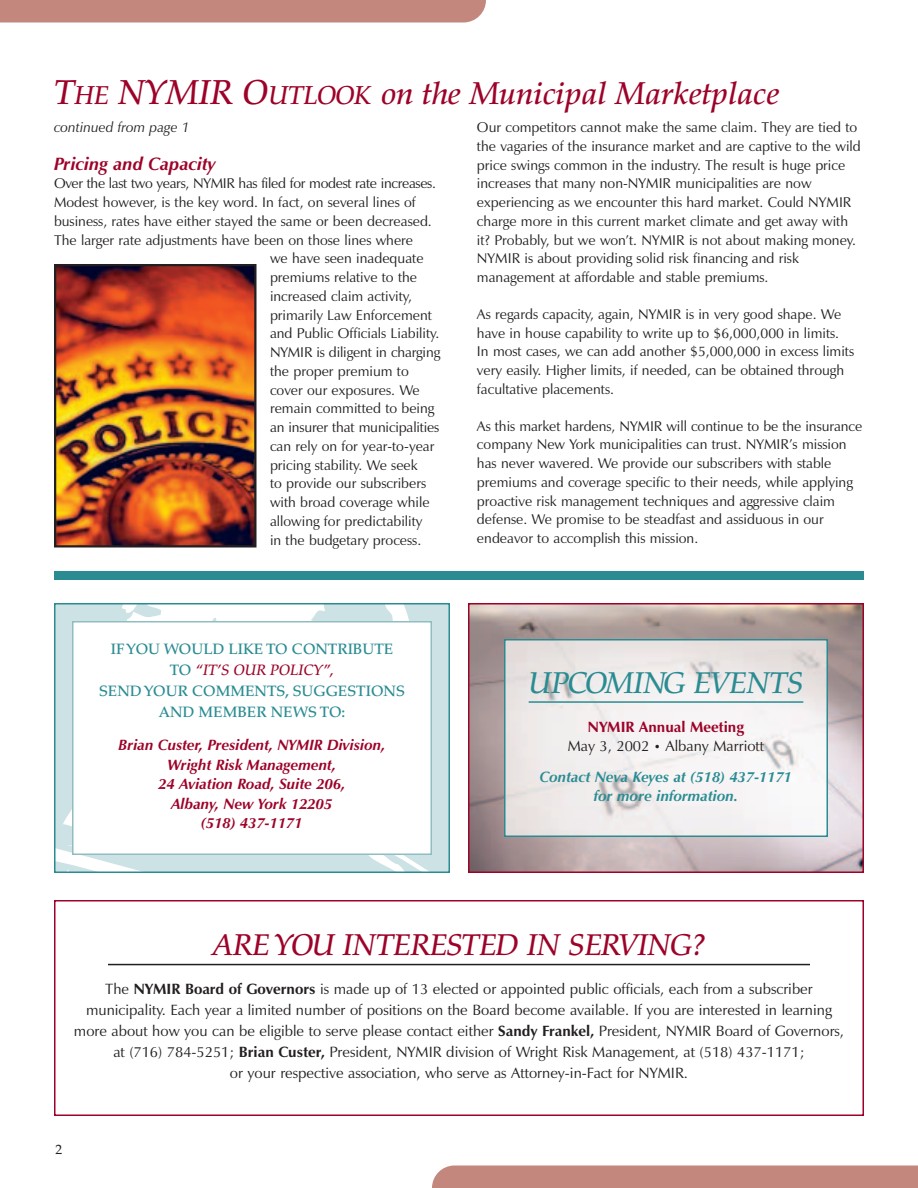
<style>
.page{position:relative;width:918px;height:1188px;background:#fff}
.page>*{position:absolute;margin:0;border:0;box-sizing:border-box;transform-origin:0 0}
.t1{font:italic 500 31.5px "Palatino";color:#9d0228}
.t2{font:italic 500 30px "Palatino";color:#9d0228}
.t3{font:italic 500 30px "Palatino";letter-spacing:-.015em;color:#2a8c92}
.t4{font:italic 700 18px "Zapf Humanist 601 BT";color:#9d0228}
.t5{font:15px/21px "Zapf Humanist 601 BT";color:#231f20;text-align:center}
.t6{font:italic 700 15px/19.5px "Zapf Humanist 601 BT";color:#9d0228;text-align:center}
.t7{font:500 15px/21px "Palatino";color:#2a8c92;text-align:center}
.t8{font:italic 700 15px/18.5px "Zapf Humanist 601 BT";color:#2a8c92;text-align:center}
.t9{font:14.25px/18.8px "Zapf Humanist 601 BT";color:#231f20}
.t10{font:14.25px "Zapf Humanist 601 BT";letter-spacing:-.02em;color:#231f20}
.t11{font:italic 14.25px "Zapf Humanist 601 BT";color:#231f20}
.t12{font:13.5px "Palatino";color:#231f20}
.s1{font-size:34.5px}
.s2{font-size:25.8px}
.s3{font-style:italic;color:#9d0228}
.s4{font-weight:700;color:#9d0228}
.s5{font-size:12px}
.s6{font-weight:700}
</style>
<div class="page">
<div style="left:432px;top:1166px;width:486px;height:22px;background:#c3877e"></div>
<div style="left:0;top:0;width:486px;height:22px;background:#c3877e"></div>
<hr style="left:108px;top:964px;width:702px;height:1px;background:#231f20">
<div style="left:54px;top:900px;width:810px;height:216px;border:2px solid #9d0228"></div>
<div style="left:54px;top:572px;width:810px;height:8px;background:#2a8c92"></div>
<svg style="left:57px;top:606px;width:390px;height:264px;fill:#cde2e4"></svg>
<div style="left:54px;top:603px;width:396px;height:270px;border:2px solid #2a8c92"></div>
<div style="left:73px;top:622px;width:358px;height:232px;background:#fff"></div>
<div style="left:72px;top:621px;width:360px;height:234px;border:2px solid #90bdc2"></div>
<img style="left:57px;top:267px;width:197px;height:278px">
<div style="left:54px;top:264px;width:203px;height:284px;border:2px solid #231f20"></div>
<img style="left:471px;top:606px;width:390px;height:264px">
<div style="left:468px;top:603px;width:396px;height:270px;border:2px solid #9d0228"></div>
<svg style="left:503px;top:638px;width:326px;height:200px"></svg>
<h1 class="t1" style="left:54px;top:81px;width:727px"><span class="s1">T</span><span class="s2">HE</span> <span class="s1">NYMIR O</span><span class="s2">UTLOOK</span> on the Municipal Marketplace</h1>
<p class="t11" style="left:54px;top:122px;width:137px">continued from page 1</p>
<p class="t4" style="left:54px;top:157px;width:163px">Pricing and Capacity</p>
<p class="t10" style="left:54px;top:178px;width:383px">Over the last two years, NYMIR has filed for modest rate increases.</p>
<p class="t9" style="left:54px;top:194px;width:363px">Modest however, is the key word. In fact, on several lines of</p>
<p class="t9" style="left:54px;top:213px;width:379px">business, rates have either stayed the same or been decreased.</p>
<p class="t9" style="left:54px;top:232px;width:361px">The larger rate adjustments have been on those lines where</p>
<p class="t9" style="left:270px;top:251px;width:155px">we have seen inadequate</p>
<p class="t9" style="left:270px;top:269px;width:149px">premiums relative to the</p>
<p class="t9" style="left:270px;top:288px;width:143px">increased claim activity,</p>
<p class="t9" style="left:270px;top:307px;width:163px">primarily Law Enforcement</p>
<p class="t9" style="left:270px;top:326px;width:171px">and Public Officials Liability.</p>
<p class="t9" style="left:270px;top:344px;width:172px">NYMIR is diligent in charging</p>
<p class="t9" style="left:270px;top:363px;width:140px">the proper premium to</p>
<p class="t9" style="left:270px;top:382px;width:151px">cover our exposures. We</p>
<p class="t9" style="left:270px;top:401px;width:166px">remain committed to being</p>
<p class="t9" style="left:270px;top:419px;width:171px">an insurer that municipalities</p>
<p class="t9" style="left:270px;top:438px;width:166px">can rely on for year-to-year</p>
<p class="t9" style="left:270px;top:457px;width:149px">pricing stability. We seek</p>
<p class="t9" style="left:270px;top:476px;width:158px">to provide our subscribers</p>
<p class="t9" style="left:270px;top:494px;width:161px">with broad coverage while</p>
<p class="t9" style="left:270px;top:513px;width:154px">allowing for predictability</p>
<p class="t9" style="left:270px;top:532px;width:153px">in the budgetary process.</p>
<p class="t9" style="left:477px;top:119px;width:385px">Our competitors cannot make the same claim. They are tied to the vagaries of the insurance market and are captive to the wild price swings common in the industry. The result is huge price increases that many non-NYMIR municipalities are now experiencing as we encounter this hard market. Could NYMIR charge more in this current market climate and get away with it? Probably, but we won’t. NYMIR is not about making money.<br>NYMIR is about providing solid risk financing and risk management at affordable and stable premiums.</p>
<p class="t9" style="left:477px;top:306px;width:379px">As regards capacity, again, NYMIR is in very good shape. We have in house capability to write up to $6,000,000 in limits.<br>In most cases, we can add another $5,000,000 in excess limits very easily. Higher limits, if needed, can be obtained through facultative placements.</p>
<p class="t9" style="left:477px;top:418px;width:387px">As this market hardens, NYMIR will continue to be the insurance company New York municipalities can trust. NYMIR’s mission has never wavered. We provide our subscribers with stable premiums and coverage specific to their needs, while applying proactive risk management techniques and aggressive claim defense. We promise to be steadfast and assiduous in our endeavor to accomplish this mission.</p>
<p class="t7" style="left:99px;top:641px;width:307px">IF YOU WOULD LIKE TO CONTRIBUTE<br>TO <span class="s3">“IT’S OUR POLICY”,<br></span>SEND YOUR COMMENTS, SUGGESTIONS<br>AND MEMBER NEWS TO:</p>
<p class="t6" style="left:119px;top:737px;width:268px">Brian Custer, President, NYMIR Division,<br>Wright Risk Management,<br>24 Aviation Road, Suite 206,<br>Albany, New York 12205<br>(518) 437-1171</p>
<h2 class="t3" style="left:529px;top:671px;width:276px">UPCOMING EVENTS</h2>
<p class="t5" style="left:568px;top:719px;width:198px;line-height:18.5px"><span class="s4">NYMIR Annual Meeting<br></span>May 3, 2002 <span class="s5">•</span> Albany Marriott</p>
<p class="t8" style="left:540px;top:770px;width:254px">Contact Neva Keyes at (518) 437-1171 for more information.</p>
<h2 class="t2" style="left:213px;top:934px;width:494px">ARE YOU INTERESTED IN SERVING?</h2>
<p class="t5" style="left:74px;top:980px;width:772px">The <span class="s6">NYMIR Board of Governors</span> is made up of 13 elected or appointed public officials, each from a subscriber municipality. Each year a limited number of positions on the Board become available. If you are interested in learning more about how you can be eligible to serve please contact either <span class="s6">Sandy Frankel,</span> President, NYMIR Board of Governors, at (716) 784-5251; <span class="s6">Brian Custer,</span> President, NYMIR division of Wright Risk Management, at (518) 437-1171;<br>or your respective association, who serve as Attorney-in-Fact for NYMIR.</p>
<p class="t12" style="left:56px;top:1144px;width:8px">2</p>
</div>
